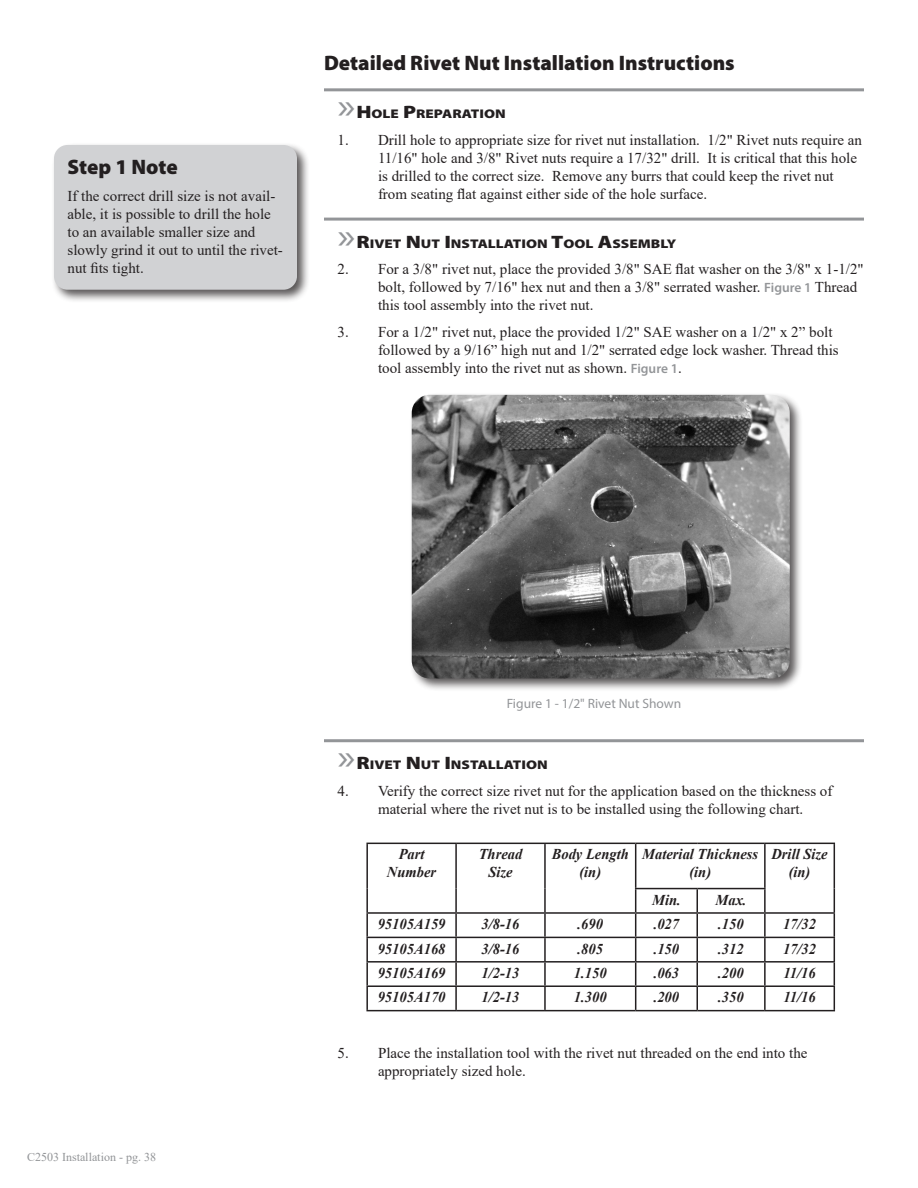
<style>
.page{position:relative;width:918px;height:1188px;background:#fff}
.page>*{position:absolute;margin:0;border:0;box-sizing:border-box;transform-origin:0 0}
.Headline{font:900 21px "Myriad Pro";color:#231f20}
.Body_text{font:15px/18px "Times New Roman";color:#231f20}
.Body_text-2{font:italic 700 15px/18px "Times New Roman";color:#231f20;text-align:center}
.t1{font:13.5px "Myriad Pro";color:#939598}
.t2{font:900 12.6px "Myriad Pro";color:#231f20;scale:1.2 1}
.t3{font:12px "Times New Roman";color:#939598}
.s1{font-weight:400;font-size:36px;color:#939598}
.s2{font-size:18px}
.s3{font-family:"Myriad Pro";font-weight:600;font-size:13.5px;color:#939598}
</style>
<div class="page">
<hr style="left:324px;top:88px;width:540px;height:3px;background:#939598">
<hr style="left:324px;top:218px;width:540px;height:3px;background:#939598">
<hr style="left:324px;top:739px;width:540px;height:3px;background:#939598">
<div style="left:409px;top:392px;width:394px;height:300px;background:#231f20;opacity:.75"></div>
<img style="left:412px;top:395px;width:378px;height:284px">
<hr style="left:366px;top:843px;width:90px;height:1px;background:#231f20">
<hr style="left:366px;top:844px;width:2px;height:45px;background:#231f20">
<hr style="left:456px;top:843px;width:89px;height:1px;background:#231f20">
<hr style="left:455px;top:844px;width:2px;height:45px;background:#231f20">
<hr style="left:545px;top:843px;width:91px;height:1px;background:#231f20">
<hr style="left:544px;top:844px;width:2px;height:45px;background:#231f20">
<hr style="left:636px;top:843px;width:61px;height:1px;background:#231f20">
<hr style="left:635px;top:844px;width:1px;height:44px;background:#231f20">
<hr style="left:697px;top:843px;width:68px;height:1px;background:#231f20">
<hr style="left:765px;top:843px;width:70px;height:1px;background:#231f20">
<hr style="left:764px;top:844px;width:2px;height:44px;background:#231f20">
<hr style="left:834px;top:844px;width:1px;height:45px;background:#231f20">
<hr style="left:366px;top:889px;width:2px;height:23px;background:#231f20">
<hr style="left:455px;top:889px;width:2px;height:23px;background:#231f20">
<hr style="left:544px;top:889px;width:2px;height:23px;background:#231f20">
<hr style="left:635px;top:888px;width:62px;height:1px;background:#231f20">
<hr style="left:697px;top:888px;width:69px;height:1px;background:#231f20">
<hr style="left:764px;top:889px;width:2px;height:23px;background:#231f20">
<hr style="left:366px;top:912px;width:90px;height:2px;background:#231f20">
<hr style="left:366px;top:914px;width:2px;height:23px;background:#231f20">
<hr style="left:456px;top:912px;width:89px;height:2px;background:#231f20">
<hr style="left:455px;top:914px;width:2px;height:23px;background:#231f20">
<hr style="left:545px;top:912px;width:91px;height:2px;background:#231f20">
<hr style="left:544px;top:914px;width:2px;height:23px;background:#231f20">
<hr style="left:636px;top:912px;width:61px;height:2px;background:#231f20">
<hr style="left:697px;top:912px;width:68px;height:2px;background:#231f20">
<hr style="left:765px;top:912px;width:70px;height:2px;background:#231f20">
<hr style="left:764px;top:914px;width:2px;height:23px;background:#231f20">
<hr style="left:366px;top:937px;width:90px;height:1px;background:#231f20">
<hr style="left:366px;top:938px;width:2px;height:23px;background:#231f20">
<hr style="left:456px;top:937px;width:89px;height:1px;background:#231f20">
<hr style="left:455px;top:938px;width:2px;height:23px;background:#231f20">
<hr style="left:545px;top:937px;width:91px;height:1px;background:#231f20">
<hr style="left:544px;top:938px;width:2px;height:23px;background:#231f20">
<hr style="left:636px;top:937px;width:61px;height:1px;background:#231f20">
<hr style="left:697px;top:937px;width:68px;height:1px;background:#231f20">
<hr style="left:765px;top:937px;width:70px;height:1px;background:#231f20">
<hr style="left:764px;top:938px;width:2px;height:23px;background:#231f20">
<hr style="left:366px;top:961px;width:90px;height:2px;background:#231f20">
<hr style="left:366px;top:963px;width:2px;height:22px;background:#231f20">
<hr style="left:456px;top:961px;width:89px;height:2px;background:#231f20">
<hr style="left:455px;top:963px;width:2px;height:22px;background:#231f20">
<hr style="left:545px;top:961px;width:91px;height:2px;background:#231f20">
<hr style="left:544px;top:963px;width:2px;height:22px;background:#231f20">
<hr style="left:636px;top:961px;width:61px;height:2px;background:#231f20">
<hr style="left:697px;top:961px;width:68px;height:2px;background:#231f20">
<hr style="left:765px;top:961px;width:70px;height:2px;background:#231f20">
<hr style="left:764px;top:963px;width:2px;height:22px;background:#231f20">
<hr style="left:366px;top:985px;width:90px;height:2px;background:#231f20">
<hr style="left:366px;top:987px;width:2px;height:23px;background:#231f20">
<hr style="left:456px;top:985px;width:89px;height:2px;background:#231f20">
<hr style="left:455px;top:987px;width:2px;height:23px;background:#231f20">
<hr style="left:545px;top:985px;width:91px;height:2px;background:#231f20">
<hr style="left:544px;top:987px;width:2px;height:23px;background:#231f20">
<hr style="left:636px;top:985px;width:61px;height:2px;background:#231f20">
<svg style="left:635px;top:889px;width:1px;height:121px"></svg>
<hr style="left:697px;top:985px;width:68px;height:2px;background:#231f20">
<svg style="left:697px;top:889px;width:1px;height:121px"></svg>
<hr style="left:765px;top:985px;width:70px;height:2px;background:#231f20">
<hr style="left:764px;top:987px;width:2px;height:23px;background:#231f20">
<svg style="left:834px;top:889px;width:1px;height:121px"></svg>
<hr style="left:366px;top:1010px;width:90px;height:1px;background:#231f20">
<hr style="left:456px;top:1010px;width:89px;height:1px;background:#231f20">
<hr style="left:545px;top:1010px;width:91px;height:1px;background:#231f20">
<hr style="left:636px;top:1010px;width:61px;height:1px;background:#231f20">
<hr style="left:697px;top:1010px;width:68px;height:1px;background:#231f20">
<hr style="left:765px;top:1010px;width:70px;height:1px;background:#231f20">
<div style="left:51px;top:142px;width:260px;height:162px;background:#231f20;opacity:.75"></div>
<div style="left:54px;top:145px;width:243px;height:145px;background:#d1d2d4;border-radius:14px"></div>
<p class="Headline" style="left:68px;top:155px;width:112px">Step 1 Note</p>
<p class="Body_text" style="left:68px;top:186px;width:217px">If the correct drill size is not avail&shy;able, it is possible to drill the hole to an available smaller size and slowly grind it out to until the rivet&shy;nut fits tight.</p>
<p class="Headline" style="left:324px;top:51px;width:412px">Detailed Rivet Nut Installation Instructions</p>
<p class="t2" style="left:338px;top:107px;width:142px"><span class="s1">»</span><span class="s2">H</span> OLE <span class="s2">P</span>REPARATION</p>
<p class="Body_text" style="left:378px;top:130px;width:485px;text-indent:-40px">1. Drill hole to appropriate size for rivet nut installation. 1/2" Rivet nuts require an 11/16" hole and 3/8" Rivet nuts require a 17/32" drill. It is critical that this hole is drilled to the correct size. Remove any burrs that could keep the rivet nut from seating flat against either side of the hole surface.</p>
<p class="t2" style="left:338px;top:236px;width:284px"><span class="s1">»</span><span class="s2">R</span>IVET <span class="s2">N</span> UT <span class="s2">I</span> NSTALLATION <span class="s2">T</span>OOL <span class="s2">A</span>SSEMBLY</p>
<p class="Body_text" style="left:378px;top:260px;width:487px;text-indent:-40px">2. For a 3/8" rivet nut, place the provided 3/8" SAE flat washer on the 3/8" x 1-1/2" bolt, followed by 7/16" hex nut and then a 3/8" serrated washer. <span class="s3">Figure 1</span> Thread this tool assembly into the rivet nut.</p>
<p class="Body_text" style="left:378px;top:322px;width:462px;text-indent:-40px">3. For a 1/2" rivet nut, place the provided 1/2" SAE washer on a 1/2" x 2” bolt followed by a 9/16” high nut and 1/2" serrated edge lock washer. Thread this tool assembly into the rivet nut as shown. <span class="s3">Figure 1</span>.</p>
<p class="t3" style="left:27px;top:1149px;width:130px">C2503 Installation - pg. 38</p>
<p class="t1" style="left:507px;top:695px;width:176px">Figure 1 - 1/2" Rivet Nut Shown</p>
<p class="t2" style="left:338px;top:758px;width:177px"><span class="s1">»</span><span class="s2">R</span>IVET <span class="s2">N</span> UT <span class="s2">I</span> NSTALLATION</p>
<p class="Body_text" style="left:378px;top:781px;width:456px;text-indent:-40px">4. Verify the correct size rivet nut for the application based on the thickness of material where the rivet nut is to be installed using the following chart.</p>
<p class="Body_text-2" style="left:399px;top:845px;width:27px">Part</p>
<p class="Body_text-2" style="left:387px;top:863px;width:51px">Number</p>
<p class="Body_text-2" style="left:479px;top:845px;width:45px">Thread</p>
<p class="Body_text-2" style="left:488px;top:863px;width:26px">Size</p>
<p class="Body_text-2" style="left:552px;top:845px;width:79px">Body Length (in)</p>
<p class="Body_text-2" style="left:642px;top:845px;width:118px">Material Thickness</p>
<p class="Body_text-2" style="left:771px;top:845px;width:58px">Drill Size (in)</p>
<p class="Body_text-2" style="left:689px;top:863px;width:23px">(in)</p>
<p class="Body_text-2" style="left:652px;top:890px;width:30px">Min.</p>
<p class="Body_text-2" style="left:715px;top:890px;width:33px">Max.</p>
<p class="Body_text-2" style="left:378px;top:915px;width:69px">95105A159</p>
<p class="Body_text-2" style="left:482px;top:915px;width:39px">3/8-16</p>
<p class="Body_text-2" style="left:578px;top:915px;width:27px">.690</p>
<p class="Body_text-2" style="left:654px;top:915px;width:27px">.027</p>
<p class="Body_text-2" style="left:718px;top:915px;width:27px">.150</p>
<p class="Body_text-2" style="left:783px;top:915px;width:35px">17/32</p>
<p class="Body_text-2" style="left:378px;top:939px;width:69px">95105A168</p>
<p class="Body_text-2" style="left:482px;top:939px;width:39px">3/8-16</p>
<p class="Body_text-2" style="left:578px;top:939px;width:27px">.805</p>
<p class="Body_text-2" style="left:654px;top:939px;width:27px">.150</p>
<p class="Body_text-2" style="left:718px;top:939px;width:27px">.312</p>
<p class="Body_text-2" style="left:783px;top:939px;width:35px">17/32</p>
<p class="Body_text-2" style="left:378px;top:964px;width:69px">95105A169</p>
<p class="Body_text-2" style="left:482px;top:964px;width:39px">1/2-13</p>
<p class="Body_text-2" style="left:574px;top:964px;width:34px">1.150</p>
<p class="Body_text-2" style="left:654px;top:964px;width:27px">.063</p>
<p class="Body_text-2" style="left:718px;top:964px;width:27px">.200</p>
<p class="Body_text-2" style="left:783px;top:964px;width:34px">11/16</p>
<p class="Body_text-2" style="left:378px;top:988px;width:69px">95105A170</p>
<p class="Body_text-2" style="left:482px;top:988px;width:39px">1/2-13</p>
<p class="Body_text-2" style="left:574px;top:988px;width:34px">1.300</p>
<p class="Body_text-2" style="left:654px;top:988px;width:27px">.200</p>
<p class="Body_text-2" style="left:718px;top:988px;width:27px">.350</p>
<p class="Body_text-2" style="left:783px;top:988px;width:34px">11/16</p>
<p class="Body_text" style="left:378px;top:1043px;width:431px;text-indent:-40px">5. Place the installation tool with the rivet nut threaded on the end into the appropriately sized hole.</p>
</div>
